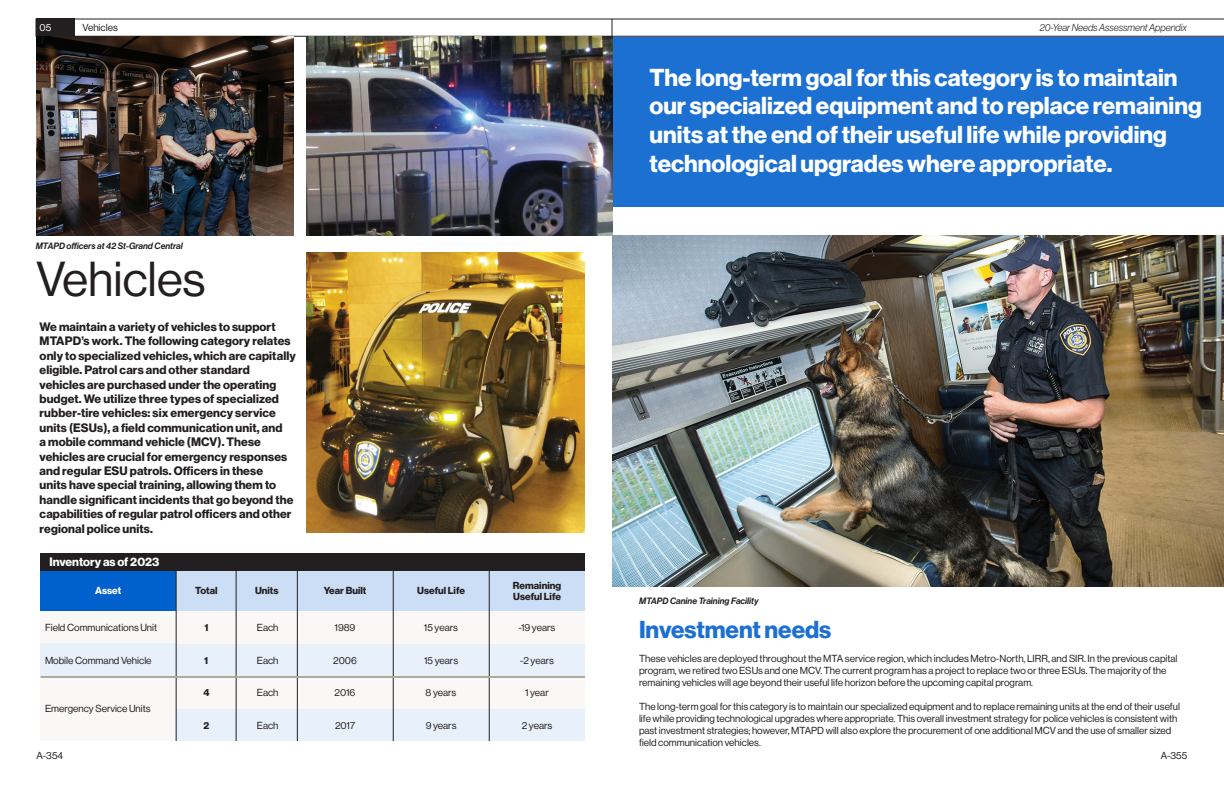
<style>
.page{position:relative;width:1224px;height:792px;background:#fff}
.page>*{position:absolute;margin:0;border:0;box-sizing:border-box;transform-origin:0 0}
.t1{font:48px "N Haas Grotesk DS Pro 55 Rg";color:#231f20}
.t2{font:24px/28.8px "N Haas Grotesk DS Pro 75 Bd";color:#fff}
.t3{font:24px "N Haas Grotesk DS Pro 75 Bd";color:#1c70d1}
.t4{font:12px/14.4px "N Haas Grotesk DS Pro 75 Bd";letter-spacing:.01em;color:#231f20}
.t5{font:12px "N Haas Grotesk DS Pro 75 Bd";color:#fff}
.t6{font:10px/12px "N Haas Grotesk DS Pro 55 Rg";color:#231f20}
.t7{font:10px/11px "N Haas Grotesk DS Pro 75 Bd";color:#231f20}
.t8{font:10px "N Haas Grotesk DS Pro 46 Lt It";color:#231f20}
.t9{font:10px "N Haas Grotesk DS Pro 75 Bd";letter-spacing:-.005em;color:#fff}
.t10{font:10px "N Haas Grotesk DS Pro 55 Rg";color:#fff}
.t11{font:9px "N Haas Grotesk DS Pro 66 Md It";color:#231f20}
</style>
<div class="page">
<svg style="left:74px;top:19px;width:1150px;height:17px"></svg>
<img style="left:612px;top:235px;width:612px;height:352px">
<div style="left:612px;top:37px;width:612px;height:170px;background:#1c70d1"></div>
<img style="left:306px;top:37px;width:306px;height:198px">
<img style="left:36px;top:36px;width:257px;height:199px">
<div style="left:36px;top:19px;width:38px;height:17px;background:#231f20"></div>
<img style="left:306px;top:253px;width:279px;height:280px">
<div style="left:40px;top:569px;width:136px;height:42px;background:#0061cc"></div>
<div style="left:40px;top:611px;width:136px;height:32px;background:#f9f8f7"></div>
<div style="left:40px;top:676px;width:136px;height:65px;background:#f9f8f7"></div>
<div style="left:40px;top:643px;width:136px;height:33px;background:#e8f0fa"></div>
<div style="left:176px;top:570px;width:61px;height:41px;background:#ccdef5"></div>
<div style="left:176px;top:643px;width:61px;height:33px;background:#e8f0fa"></div>
<div style="left:176px;top:708px;width:61px;height:33px;background:#e8f0fa"></div>
<div style="left:176px;top:611px;width:61px;height:32px;background:#f9f8f7"></div>
<div style="left:176px;top:676px;width:61px;height:32px;background:#f9f8f7"></div>
<div style="left:236px;top:570px;width:61px;height:41px;background:#ccdef5"></div>
<div style="left:237px;top:643px;width:61px;height:33px;background:#e8f0fa"></div>
<div style="left:237px;top:708px;width:61px;height:33px;background:#e8f0fa"></div>
<div style="left:237px;top:611px;width:61px;height:32px;background:#f9f8f7"></div>
<div style="left:237px;top:676px;width:61px;height:32px;background:#f9f8f7"></div>
<div style="left:489px;top:570px;width:96px;height:41px;background:#ccdef5"></div>
<div style="left:489px;top:643px;width:96px;height:33px;background:#e8f0fa"></div>
<div style="left:489px;top:708px;width:96px;height:33px;background:#e8f0fa"></div>
<div style="left:489px;top:611px;width:96px;height:32px;background:#f9f8f7"></div>
<div style="left:489px;top:676px;width:96px;height:32px;background:#f9f8f7"></div>
<div style="left:297px;top:570px;width:96px;height:41px;background:#ccdef5"></div>
<div style="left:297px;top:643px;width:96px;height:33px;background:#e8f0fa"></div>
<div style="left:297px;top:708px;width:96px;height:33px;background:#e8f0fa"></div>
<div style="left:297px;top:611px;width:96px;height:32px;background:#f9f8f7"></div>
<div style="left:297px;top:676px;width:96px;height:32px;background:#f9f8f7"></div>
<div style="left:393px;top:570px;width:96px;height:41px;background:#ccdef5"></div>
<div style="left:393px;top:643px;width:96px;height:33px;background:#e8f0fa"></div>
<div style="left:393px;top:708px;width:96px;height:33px;background:#e8f0fa"></div>
<div style="left:393px;top:611px;width:96px;height:32px;background:#f9f8f7"></div>
<div style="left:393px;top:676px;width:96px;height:32px;background:#f9f8f7"></div>
<hr style="left:236px;top:570px;width:1px;height:171px;background:#231f20">
<hr style="left:176px;top:570px;width:1px;height:171px;background:#231f20">
<hr style="left:297px;top:569px;width:1px;height:172px;background:#231f20">
<hr style="left:489px;top:569px;width:1px;height:172px;background:#231f20">
<hr style="left:393px;top:569px;width:1px;height:172px;background:#231f20">
<div style="left:40px;top:553px;width:545px;height:17px;background:#231f20"></div>
<hr style="left:40px;top:676px;width:545px;height:2px;background:#adab9e">
<p class="t10" style="left:40px;top:22px;width:13px">05</p>
<p class="t6" style="left:82px;top:22px;width:37px">Vehicles</p>
<p class="t8" style="left:1040px;top:22px;width:149px">20-Year Needs Assessment Appendix</p>
<p class="t10" style="left:46px;top:22px;width:7px">6</p>
<p class="t11" style="left:36px;top:241px;width:149px">MTAPD officers at 42 St-Grand Central</p>
<p class="t1" style="left:36px;top:252px;width:171px">Vehicles</p>
<p class="t4" style="left:40px;top:320px;width:258px">We maintain a variety of vehicles to support MTAPD’s work. The following category relates only to specialized vehicles, which are capitally eligible. Patrol cars and other standard vehicles are purchased under the operating budget. We utilize three types of specialized rubber-tire vehicles: six emergency service units (ESUs), a field communication unit, and<br>a mobile command vehicle (MCV). These vehicles are crucial for emergency responses and regular ESU patrols. Officers in these<br>units have special training, allowing them to handle significant incidents that go beyond the capabilities of regular patrol officers and other regional police units.</p>
<p class="t5" style="left:50px;top:555px;width:166px">Projected Inventory as of 2023</p>
<p class="t9" style="left:95px;top:584px;width:28px">Asset</p>
<p class="t6" style="left:45px;top:622px;width:114px">Field Communications Unit</p>
<p class="t5" style="left:50px;top:555px;width:111px">Inventory as of 2023</p>
<p class="t7" style="left:195px;top:585px;width:24px">Total</p>
<p class="t7" style="left:205px;top:622px;width:6px">1</p>
<p class="t6" style="left:45px;top:654px;width:108px">Mobile Command Vehicle</p>
<p class="t6" style="left:45px;top:703px;width:107px">Emergency Service Units</p>
<p class="t7" style="left:204px;top:655px;width:6px">1</p>
<p class="t7" style="left:204px;top:687px;width:8px">4</p>
<p class="t7" style="left:203px;top:720px;width:7px">2</p>
<p class="t7" style="left:255px;top:585px;width:25px">Units</p>
<p class="t6" style="left:257px;top:622px;width:23px">Each</p>
<p class="t6" style="left:257px;top:654px;width:23px">Each</p>
<p class="t6" style="left:257px;top:687px;width:23px">Each</p>
<p class="t6" style="left:257px;top:719px;width:23px">Each</p>
<p class="t7" style="left:324px;top:585px;width:44px">Year Built</p>
<p class="t6" style="left:335px;top:622px;width:22px">1989</p>
<p class="t6" style="left:333px;top:654px;width:25px">2006</p>
<p class="t6" style="left:335px;top:687px;width:22px">2016</p>
<p class="t6" style="left:335px;top:719px;width:22px">2017</p>
<p class="t7" style="left:417px;top:585px;width:49px">Useful Life</p>
<p class="t7" style="left:513px;top:580px;width:50px">Remaining<br>Useful Life</p>
<p class="t6" style="left:424px;top:622px;width:36px">15 years</p>
<p class="t6" style="left:519px;top:622px;width:38px">-19 years</p>
<p class="t6" style="left:424px;top:654px;width:36px">15 years</p>
<p class="t6" style="left:520px;top:654px;width:35px">-2 years</p>
<p class="t6" style="left:426px;top:687px;width:32px">8 years</p>
<p class="t6" style="left:525px;top:687px;width:25px">1 year</p>
<p class="t6" style="left:426px;top:719px;width:32px">9 years</p>
<p class="t6" style="left:522px;top:719px;width:32px">2 years</p>
<p class="t2" style="left:649px;top:63px;width:554px">The long-term goal for this category is to maintain our specialized equipment and to replace remaining units at the end of their useful life while providing technological upgrades where appropriate.</p>
<p class="t11" style="left:639px;top:595px;width:121px">MTAPD Canine Training Facility</p>
<p class="t3" style="left:639px;top:616px;width:194px">Investment needs</p>
<p class="t6" style="left:639px;top:653px;width:540px">These vehicles are deployed throughout the MTA service region, which includes Metro-North, LIRR, and SIR. In the previous capital program, we retired two ESUs and one MCV. The current program has a project to replace two or three ESUs. The majority of the remaining vehicles will age beyond their useful life horizon before the upcoming capital program.</p>
<p class="t6" style="left:639px;top:701px;width:543px">The long-term goal for this category is to maintain our specialized equipment and to replace remaining units at the end of their useful life while providing technological upgrades where appropriate. This overall investment strategy for police vehicles is consistent with past investment strategies; however, MTAPD will also explore the procurement of one additional MCV and the use of smaller sized field communication vehicles.</p>
<p class="t6" style="left:37px;top:749px;width:28px">A-354</p>
<p class="t6" style="left:1161px;top:750px;width:28px">A-355</p>
</div>
